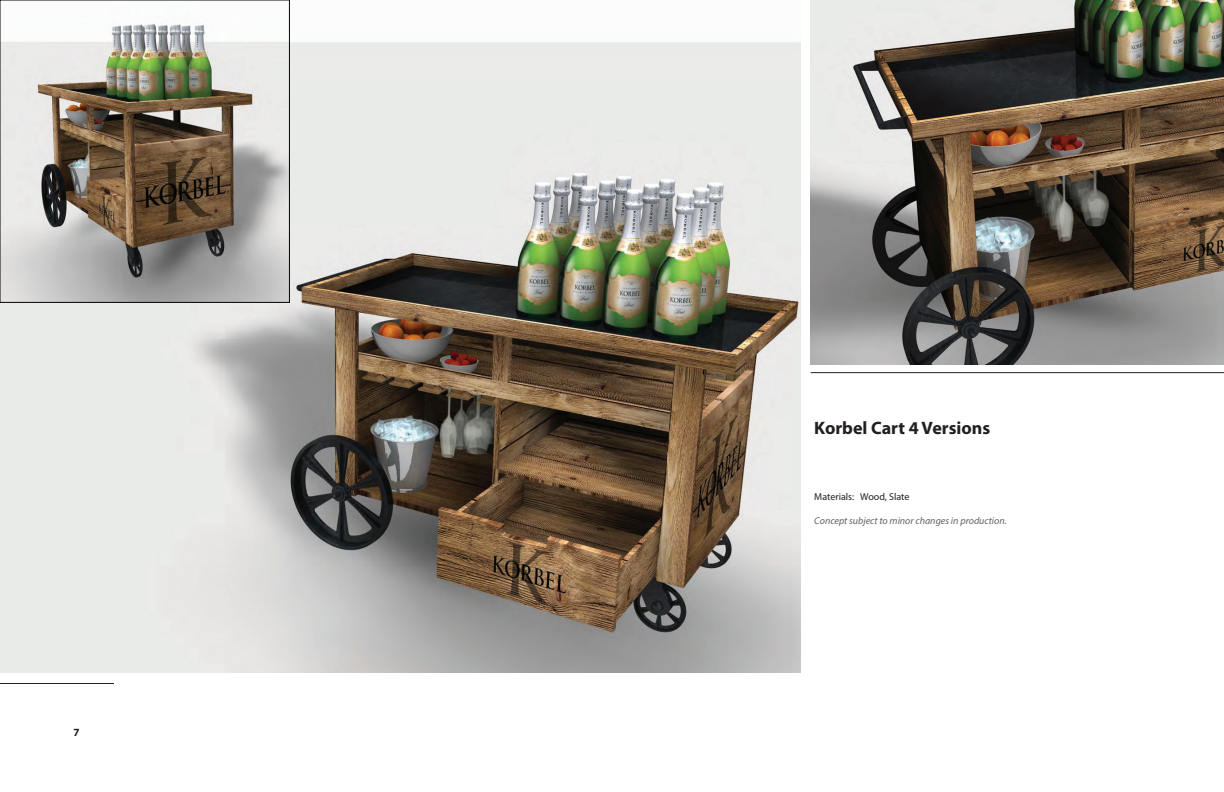
<style>
.page{position:relative;width:1224px;height:792px;background:#fff}
.page>*{position:absolute;margin:0;border:0;box-sizing:border-box;transform-origin:0 0}
.t1{font:700 18px "Myriad Pro";color:#231f20}
.t2{font:700 11px "Myriad Pro";color:#231f20}
.t3{font:italic 10px "Myriad Pro";color:#636366}
.t4{font:10px "Myriad Pro";color:#231f20}
</style>
<div class="page">
<img style="left:0;top:42px;width:801px;height:631px">
<hr style="left:0;top:683px;width:114px;height:1px;background:#231f20">
<hr style="left:811px;top:372px;width:413px;height:1px;background:#231f20">
<img style="left:811px;top:0;width:413px;height:364px">
<img style="left:2px;top:22px;width:286px;height:279px">
<div style="left:0;top:0;width:290px;height:303px;border:1px solid #040503"></div>
<p class="t2" style="left:73px;top:725px;width:8px">7</p>
<h1 class="t1" style="left:814px;top:416px;width:177px">Korbel Cart 4 Versions</h1>
<p class="t4" style="left:814px;top:491px;width:97px">Materials: Wood, Slate</p>
<p class="t3" style="left:814px;top:515px;width:194px">Concept subject to minor changes in production.</p>
</div>
